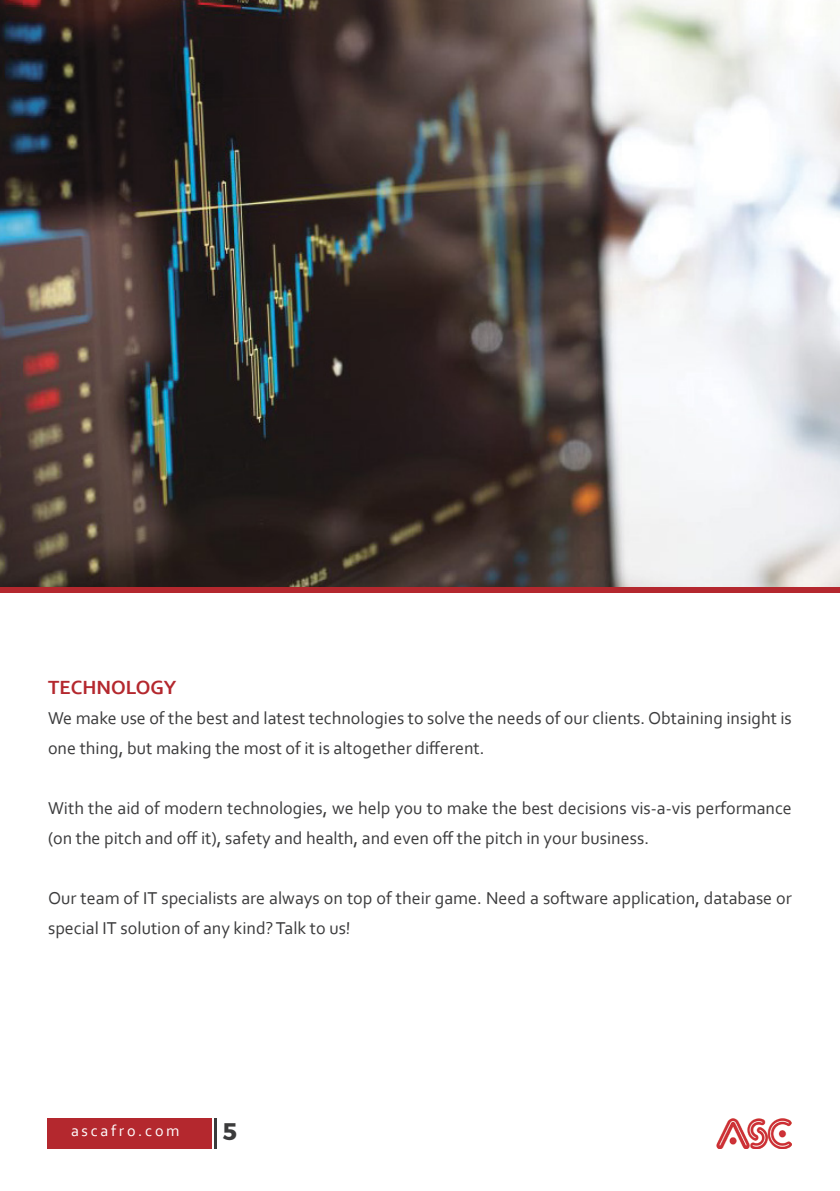
<style>
.page{position:relative;width:840px;height:1191px;background:#fff}
.page>*{position:absolute;margin:0;border:0;box-sizing:border-box;transform-origin:0 0}
.t1{font:700 24px "Montserrat";color:#3b3b3c}
.t2{font:700 20px "Corbel";color:#b4282e}
.t3{font:18px/30px "Corbel";color:#3b3b3c}
.t4{font:16px "Corbel";letter-spacing:.17em;color:#fff}
</style>
<div class="page">
<div style="left:48px;top:1118px;width:164px;height:31px;background:#b4282e"></div>
<hr style="left:214px;top:1118px;width:3px;height:31px;background:#3b3b3c">
<img style="left:716px;top:1118px;width:75px;height:31px">
<img style="left:0;top:0;width:839px;height:587px">
<div style="left:0;top:587px;width:839px;height:6px;background:#b4282e"></div>
<p class="t2" style="left:48px;top:675px;width:130px">TECHNOLOGY</p>
<p class="t3" style="left:48px;top:702px;width:745px">We make use of the best and latest technologies to solve the needs of our clients. Obtaining insight is one thing, but making the most of it is altogether different.</p>
<p class="t3" style="left:48px;top:792px;width:745px">With the aid of modern technologies, we help you to make the best decisions vis-a-vis performance (on the pitch and off it), safety and health, and even off the pitch in your business.</p>
<p class="t3" style="left:48px;top:882px;width:745px">Our team of IT specialists are always on top of their game. Need a software application, database or special IT solution of any kind? Talk to us!</p>
<p class="t4" style="left:71px;top:1121px;width:110px">ascafro.com</p>
<h1 class="t1" style="left:223px;top:1116px;width:16px">5</h1>
</div>
